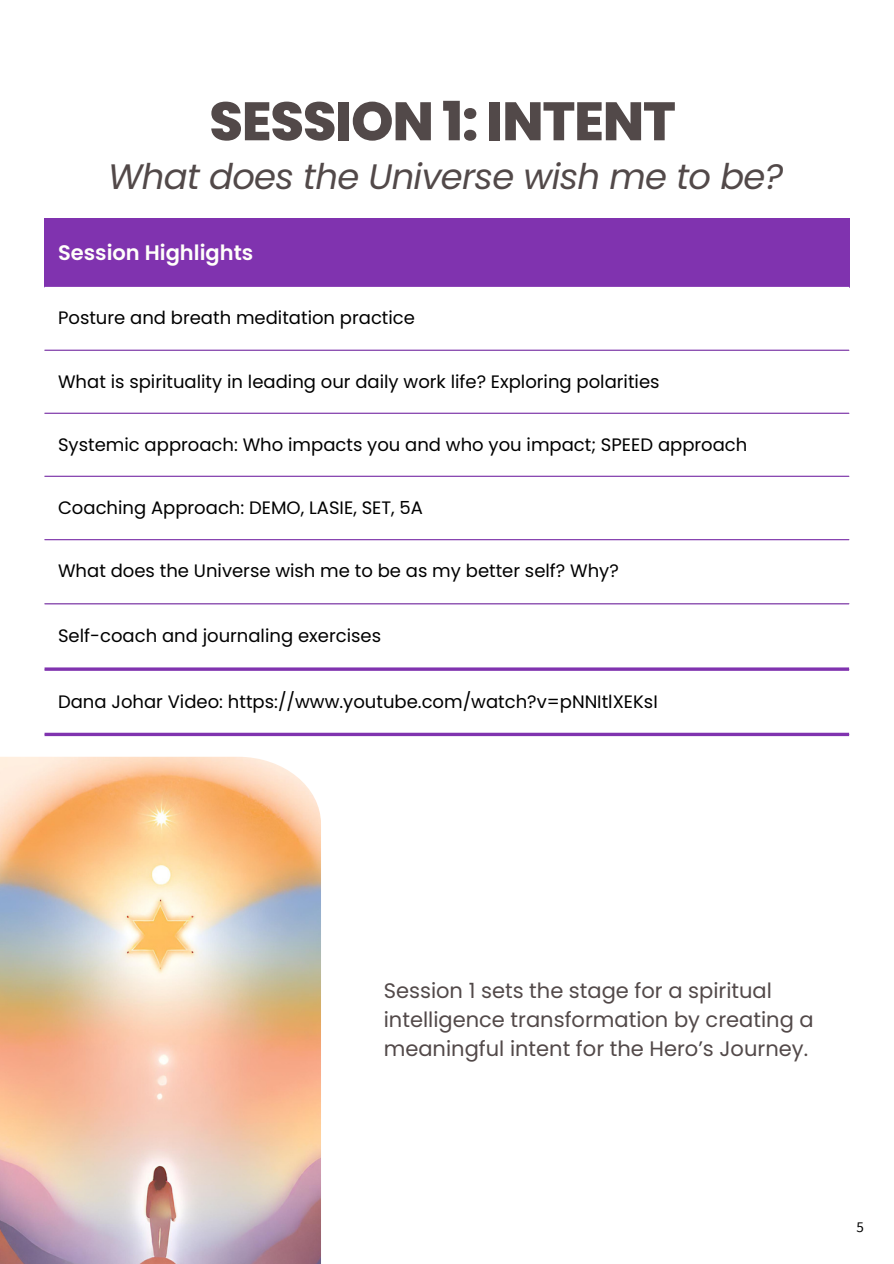
<style>
.page{position:relative;width:894px;height:1264px;background:#fff}
.page>*{position:absolute;margin:0;border:0;box-sizing:border-box;transform-origin:0 0}
.t1{font:800 54px "Poppins";letter-spacing:-.02em;color:#524949}
.t2{font:italic 35.4px "Poppins";letter-spacing:-.02em;color:#524949}
.t3{font:21px/29.2px "Poppins";color:#524949}
.t4{font:600 21px "Poppins";color:#fffffa}
.t5{font:18px "Poppins";color:#000}
.t6{font:15px "Source Sans Pro";color:#000}
</style>
<div class="page">
<img style="left:0;top:756px;width:321px;height:507px">
<div style="left:45px;top:218px;width:804px;height:69px;background:#8033af"></div>
<svg style="left:45px;top:349px;width:804px;height:385px"></svg>
<hr style="left:45px;top:349px;width:803px;height:2px;background:#8033af">
<hr style="left:45px;top:412px;width:803px;height:2px;background:#8033af">
<hr style="left:45px;top:475px;width:803px;height:2px;background:#8033af">
<hr style="left:45px;top:539px;width:803px;height:1px;background:#8033af">
<hr style="left:45px;top:603px;width:803px;height:1px;background:#8033af">
<svg style="left:45px;top:667px;width:803px;height:4px;background:#9352bb"></svg>
<svg style="left:45px;top:732px;width:803px;height:4px;background:#9758bd"></svg>
<p class="t1" style="left:209px;top:84px;width:467px">SESSION 1: INTENT</p>
<p class="t2" style="left:108px;top:152px;width:676px">What does the Universe wish me to be?</p>
<p class="t4" style="left:58px;top:238px;width:197px">Session Highlights</p>
<p class="t5" style="left:58px;top:305px;width:358px">Posture and breath meditation practice</p>
<p class="t5" style="left:58px;top:369px;width:603px">What is spirituality in leading our daily work life? Exploring polarities</p>
<p class="t5" style="left:58px;top:432px;width:690px">Systemic approach: Who impacts you and who you impact; SPEED approach</p>
<p class="t5" style="left:58px;top:495px;width:366px">Coaching Approach: DEMO, LASIE, SET, 5A</p>
<p class="t5" style="left:58px;top:558px;width:562px">What does the Universe wish me to be as my better self? Why?</p>
<p class="t5" style="left:58px;top:622px;width:324px">Self-coach and journaling exercises</p>
<p class="t5" style="left:58px;top:689px;width:601px">Dana Johar Video: https://www.youtube.com/watch?v=pNNItlXEKsI</p>
<h1 class="t3" style="left:383px;top:975px;width:431px">Session 1 sets the stage for a spiritual intelligence transformation by creating a meaningful intent for the Hero’s Journey.</h1>
<h2 class="t6" style="left:856px;top:1217px;width:9px">5</h2>
</div>
